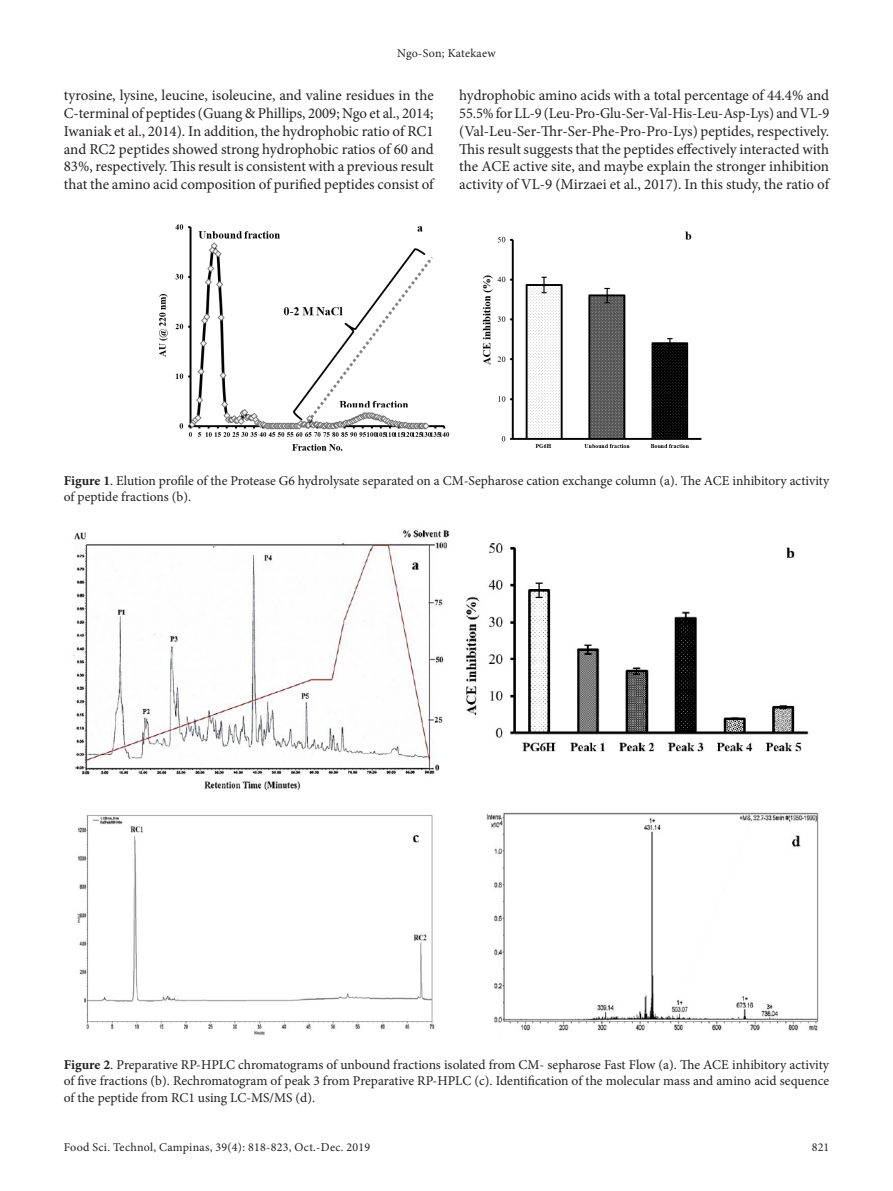
<style>
.page{position:relative;width:893px;height:1191px;background:#fff}
.page>*{position:absolute;margin:0;border:0;box-sizing:border-box;transform-origin:0 0}
.Paragraph{font:15px/17.9px "Minion Pro";color:#231f20;text-align:justify}
.FigureCaption{font:13.5px/16.2px "Minion Pro";color:#231f20}
.t1{font:12px "Minion Pro";letter-spacing:.025em;color:#231f20}
.s1{font-weight:700}
</style>
<div class="page">
<img style="left:159px;top:224px;width:543px;height:227px">
<img style="left:73px;top:530px;width:746px;height:505px">
<p class="t1" style="left:397px;top:45px;width:100px">Ngo-Son; Katekaew</p>
<p class="Paragraph" style="left:64px;top:87px;width:372px">tyrosine, lysine, leucine, isoleucine, and valine residues in the C-terminal of peptides (Guang &amp; Phillips, 2009; Ngo et al., 2014; Iwaniak et al., 2014). In addition, the hydrophobic ratio of RC1 and RC2 peptides showed strong hydrophobic ratios of 60 and 83%, respectively. This result is consistent with a previous result that the amino acid composition of purified peptides consist of</p>
<p class="Paragraph" style="left:459px;top:87px;width:372px">hydrophobic amino acids with a total percentage of 44.4% and 55.5% for LL-9 (Leu-Pro-Glu-Ser-Val-His-Leu-Asp-Lys) and VL-9 (Val-Leu-Ser-Thr-Ser-Phe-Pro-Pro-Lys) peptides, respectively.<br>This result suggests that the peptides effectively interacted with the ACE active site, and maybe explain the stronger inhibition activity of VL-9 (Mirzaei et al., 2017). In this study, the ratio of</p>
<p class="FigureCaption" style="left:64px;top:472px;width:767px"><span class="s1">Figure 1</span>. Elution profile of the Protease G6 hydrolysate separated on a CM-Sepharose cation exchange column (a). The ACE inhibitory activity of peptide fractions (b).</p>
<p class="FigureCaption" style="left:64px;top:1057px;width:767px;text-align:justify"><span class="s1">Figure 2</span>. Preparative RP-HPLC chromatograms of unbound fractions isolated from CM- sepharose Fast Flow (a). The ACE inhibitory activity of five fractions (b). Rechromatogram of peak 3 from Preparative RP-HPLC (c). Identification of the molecular mass and amino acid sequence of the peptide from RC1 using LC-MS/MS (d).</p>
<p class="t1" style="left:64px;top:1139px;width:308px">Food Sci. Technol, Campinas, 39(4): 818-823, Oct.-Dec. 2019</p>
</div>
